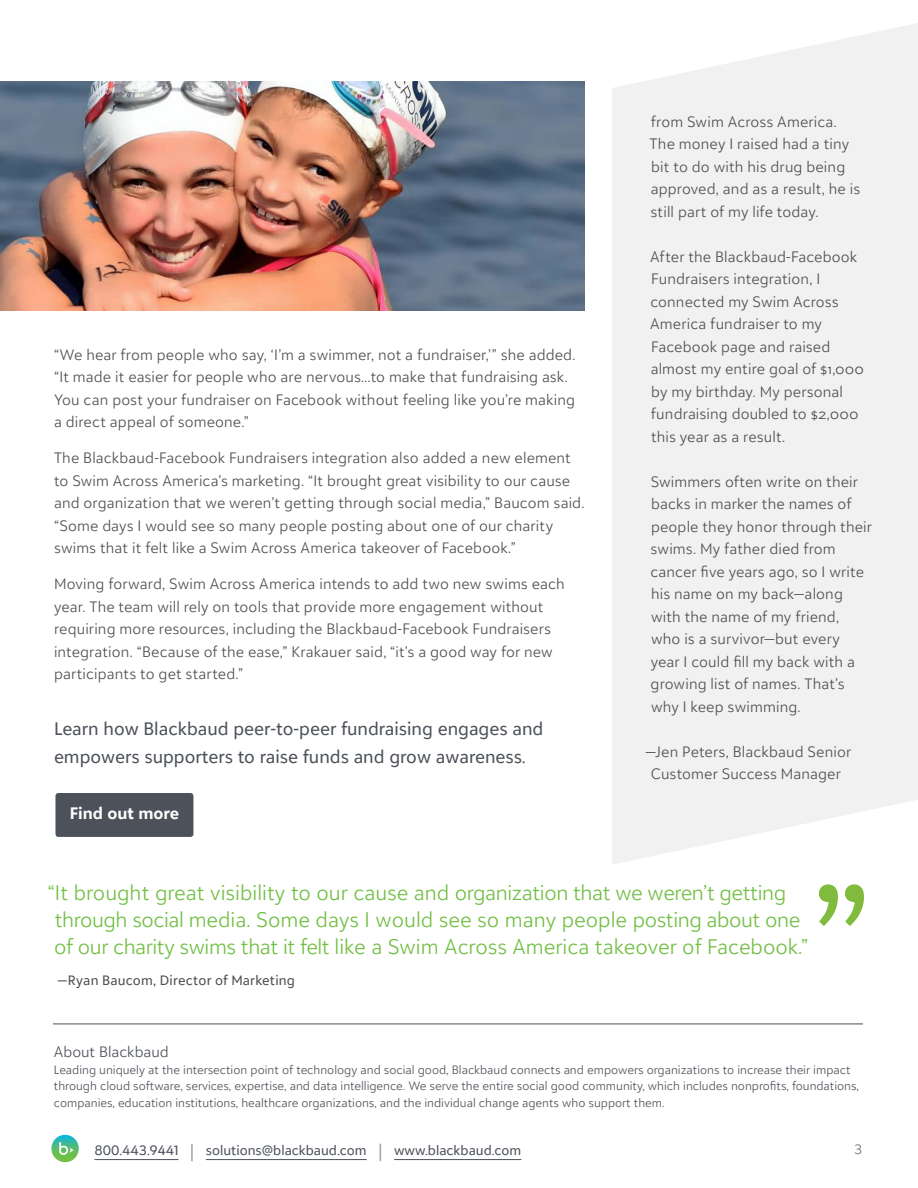
<style>
.page{position:relative;width:918px;height:1188px;background:#fff}
.page>*{position:absolute;margin:0;border:0;box-sizing:border-box;transform-origin:0 0}
.t1{font:300 21px/27px "Blackbaud Sans";letter-spacing:-.005em;color:#72bf44}
.t2{font:18px/28.5px "Blackbaud Sans";color:#4d525a}
.t3{font:700 16.5px "Blackbaud Sans";color:#fff}
.t4{font:300 15px/22.5px "Blackbaud Sans";letter-spacing:.01em;color:#4f4e52}
.t5{font:300 15px "Blackbaud Sans";color:#4d525a}
.t6{font:13.5px "Blackbaud Sans";color:#4d525a}
.t7{font:13.5px "Blackbaud Sans";letter-spacing:.015em;color:#4f4e52}
.t8{font:300 13.5px "Blackbaud Sans";color:#6c6b6f}
.t9{font:300 12px/16.5px "Blackbaud Sans";color:#4d525a}
.s1{font-weight:300;font-size:20.25px;color:#71757b}
</style>
<div class="page">
<hr style="left:53px;top:1024px;width:810px;height:1px;background:#4f4e52">
<svg style="left:51px;top:1135px;width:28px;height:27px"></svg>
<svg style="left:59px;top:1142px;width:15px;height:13px"></svg>
<hr style="left:94px;top:1159px;width:85px;height:1px;background:#4d525a">
<hr style="left:206px;top:1159px;width:161px;height:1px;background:#4d525a">
<hr style="left:394px;top:1159px;width:127px;height:1px;background:#4d525a">
<svg style="left:612px;top:23px;width:306px;height:841px;fill:#f1f1f2"></svg>
<div style="left:55px;top:793px;width:138px;height:44px;background:#4d525a;border-radius:3px"></div>
<svg style="left:819px;top:884px;width:45px;height:42px"></svg>
<img style="left:0;top:81px;width:585px;height:230px">
<p class="t4" style="left:54px;top:343px;width:523px">“We hear from people who say, ‘I’m a swimmer, not a fundraiser,’” she added. “It made it easier for people who are nervous…to make that fundraising ask.<br>You can post your fundraiser on Facebook without feeling like you’re making a direct appeal of someone.”</p>
<p class="t4" style="left:54px;top:447px;width:532px">The Blackbaud-Facebook Fundraisers integration also added a new element to Swim Across America’s marketing. “It brought great visibility to our cause and organization that we weren’t getting through social media,” Baucom said. “Some days I would see so many people posting about one of our charity swims that it felt like a Swim Across America takeover of Facebook.”</p>
<p class="t4" style="left:54px;top:573px;width:512px">Moving forward, Swim Across America intends to add two new swims each year. The team will rely on tools that provide more engagement without requiring more resources, including the Blackbaud-Facebook Fundraisers integration. “Because of the ease,” Krakauer said, “it’s a good way for new participants to get started.”</p>
<p class="t2" style="left:54px;top:714px;width:491px">Learn how Blackbaud peer-to-peer fundraising engages and empowers supporters to raise funds and grow awareness.</p>
<p class="t3" style="left:70px;top:803px;width:111px">Find out more</p>
<p class="t4" style="left:650px;top:110px;width:212px">from Swim Across America.<br>The money I raised had a tiny bit to do with his drug being approved, and as a result, he is still part of my life today.</p>
<p class="t4" style="left:650px;top:245px;width:216px">After the Blackbaud-Facebook<br>Fundraisers integration, I connected my Swim Across<br>America fundraiser to my<br>Facebook page and raised almost my entire goal of $1,000 by my birthday. My personal fundraising doubled to $2,000 this year as a result.</p>
<p class="t4" style="left:650px;top:470px;width:223px">Swimmers often write on their backs in marker the names of people they honor through their swims. My father died from cancer five years ago, so I write his name on my back—along with the name of my friend,<br>who is a survivor—but every year I could fill my back with a growing list of names. That’s why I keep swimming.</p>
<p class="t4" style="left:645px;top:740px;width:207px;text-align:center">—Jen Peters, Blackbaud Senior<br>Customer Success Manager</p>
<p class="t1" style="left:54px;top:878px;width:755px;text-indent:-6px">“It brought great visibility to our cause and organization that we weren’t getting through social media. Some days I would see so many people posting about one of our charity swims that it felt like a Swim Across America takeover of Facebook.”</p>
<p class="t7" style="left:58px;top:972px;width:239px">—Ryan Baucom, Director of Marketing</p>
<p class="t5" style="left:54px;top:1043px;width:116px">About Blackbaud</p>
<p class="t9" style="left:54px;top:1061px;width:807px">Leading uniquely at the intersection point of technology and social good, Blackbaud connects and empowers organizations to increase their impact through cloud software, services, expertise, and data intelligence. We serve the entire social good community, which includes nonprofits, foundations, companies, education institutions, healthcare organizations, and the individual change agents who support them.</p>
<p class="t6" style="left:94px;top:1142px;width:429px">800.443.9441 <span class="s1">|</span> solutions@blackbaud.com <span class="s1">|</span> www.blackbaud.com</p>
<p class="t8" style="left:854px;top:1141px;width:10px">3</p>
</div>
